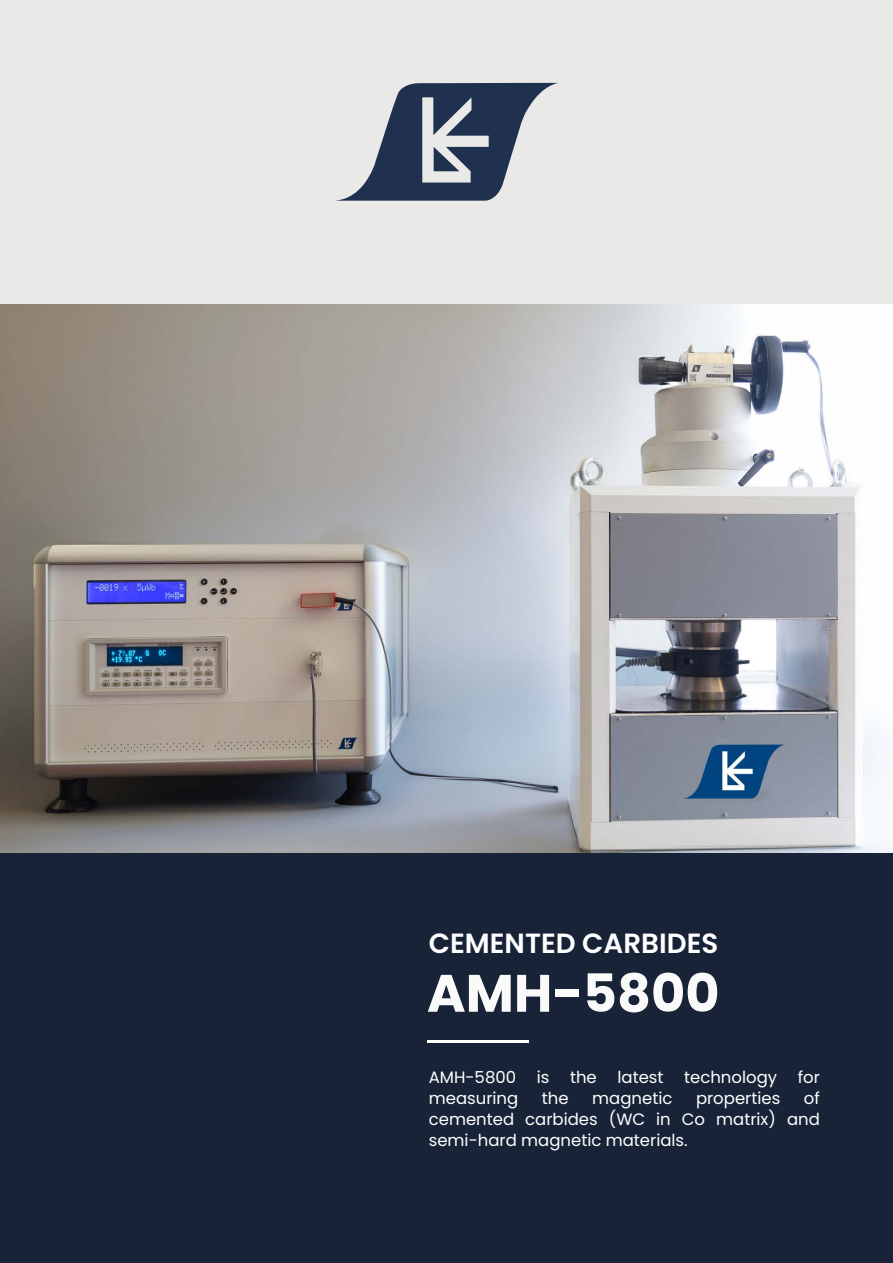
<style>
.page{position:relative;width:893px;height:1263px;background:#e9e9e8}
.page>*{position:absolute;margin:0;border:0;box-sizing:border-box;transform-origin:0 0}
.t1{font:700 52.5px "Poppins";color:#fafafa}
.t2{font:600 27.75px "Poppins";color:#fff}
.t3{font:16.5px/21px "Poppins";color:#fff}
</style>
<div class="page">
<div style="left:0;top:849px;width:893px;height:414px;background:#182338"></div>
<hr style="left:428px;top:1040px;width:101px;height:3px;background:#fff">
<svg style="left:335px;top:83px;width:223px;height:118px"></svg>
<img style="left:0;top:304px;width:893px;height:548px">
<h2 class="t2" style="left:429px;top:927px;width:291px">CEMENTED CARBIDES</h2>
<h1 class="t1" style="left:427px;top:963px;width:294px">AMH-5800</h1>
<p class="t3" style="left:429px;top:1067px;width:393px">AMH-5800 is the latest technology for measuring</p>
<p class="t3" style="left:429px;top:1088px;width:393px;text-align:justify;text-indent:375px">of cemented carbides (WC in Co matrix) and semi-hard magnetic materials.</p>
<p class="t3" style="left:542px;top:1088px;width:28px">the</p>
<p class="t3" style="left:592px;top:1088px;width:82px">magnetic</p>
<p class="t3" style="left:696px;top:1088px;width:86px">properties</p>
</div>
